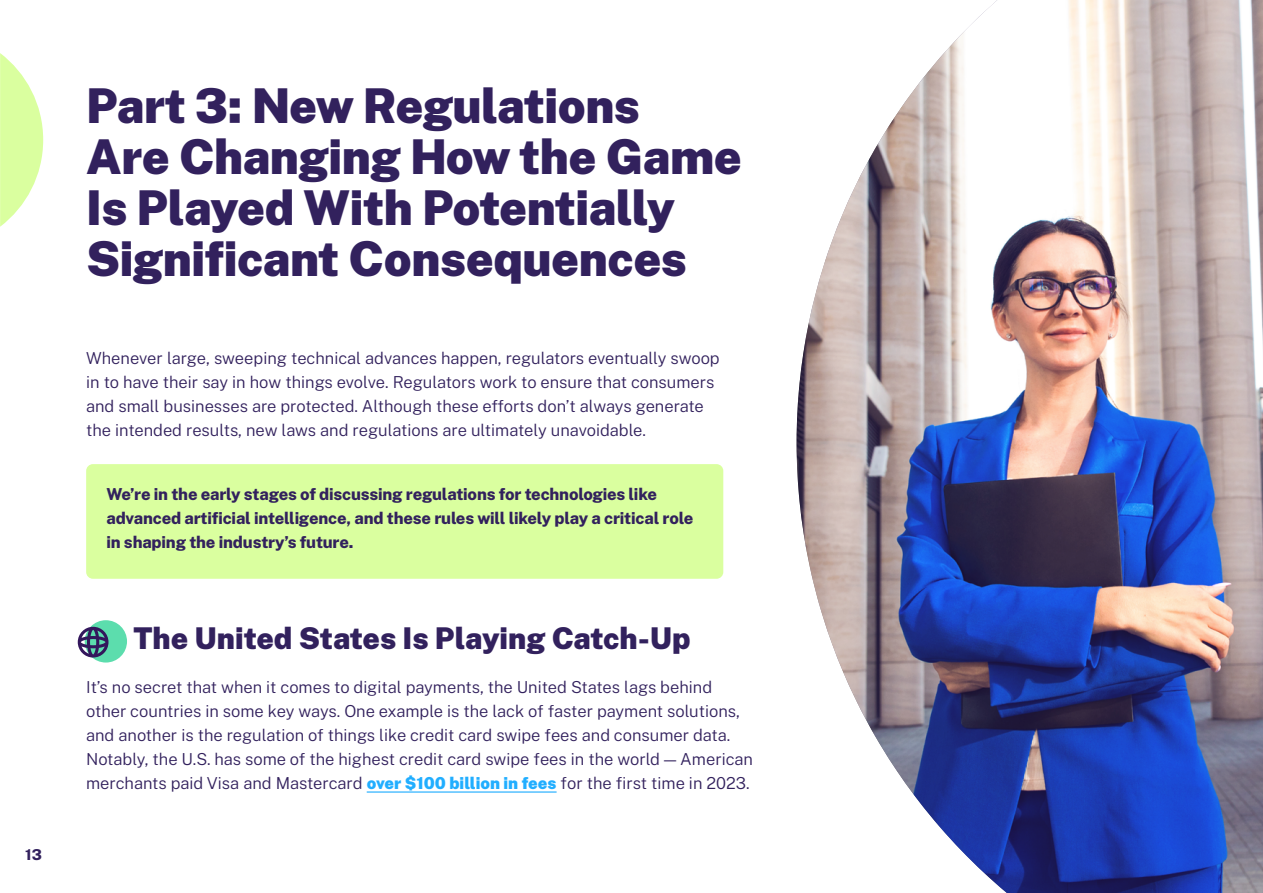
<style>
.page{position:relative;width:1263px;height:893px;background:#fff}
.page>*{position:absolute;margin:0;border:0;box-sizing:border-box;transform-origin:0 0}
.t1{font:900 48px/51px "Public Sans";letter-spacing:-.01em;color:#32215d}
.t2{font:900 30px "Public Sans";color:#32215d}
.t3{font:300 16.5px/24px "Public Sans";color:#32215d}
.t4{font:800 16.5px/24px "Public Sans";letter-spacing:-.01em;color:#32215d}
.t5{font:800 15px "Public Sans";color:#32215d}
.s1{font-weight:900;color:#21aeff}
</style>
<div class="page">
<img style="left:797px;top:0;width:466px;height:893px">
<svg style="left:0;top:53px;width:43px;height:174px"></svg>
<div style="left:86px;top:464px;width:637px;height:115px;background:#daff9f;border-radius:7px"></div>
<hr style="left:367px;top:791px;width:190px;height:2px;background:#21aeff">
<div style="left:85px;top:620px;width:42px;height:42px;background:#5cddad;border-radius:50%"></div>
<svg style="left:78px;top:627px;width:30px;height:30px"></svg>
<p class="t5" style="left:25px;top:844px;width:18px">13</p>
<h1 class="t1" style="left:86px;top:76px;width:657px">Part 3: New Regulations<br>Are Changing How the Game<br>Is Played With Potentially<br>Significant Consequences</h1>
<p class="t3" style="left:86px;top:345px;width:635px">Whenever large, sweeping technical advances happen, regulators eventually swoop in to have their say in how things evolve. Regulators work to ensure that consumers and small businesses are protected. Although these efforts don’t always generate the intended results, new laws and regulations are ultimately unavoidable.</p>
<p class="t4" style="left:106px;top:481px;width:588px">We’re in the early stages of discussing regulations for technologies like advanced artificial intelligence, and these rules will likely play a critical role in shaping the industry’s future.</p>
<h2 class="t2" style="left:133px;top:615px;width:559px">The United States Is Playing Catch-Up</h2>
<p class="t3" style="left:86px;top:674px;width:668px">It’s no secret that when it comes to digital payments, the United States lags behind other countries in some key ways. One example is the lack of faster payment solutions, and another is the regulation of things like credit card swipe fees and consumer data.<br>Notably, the U.S. has some of the highest credit card swipe fees in the world — American merchants paid Visa and Mastercard <span class="s1">over $100 billion in fees</span> for the first time in 2023.</p>
</div>
